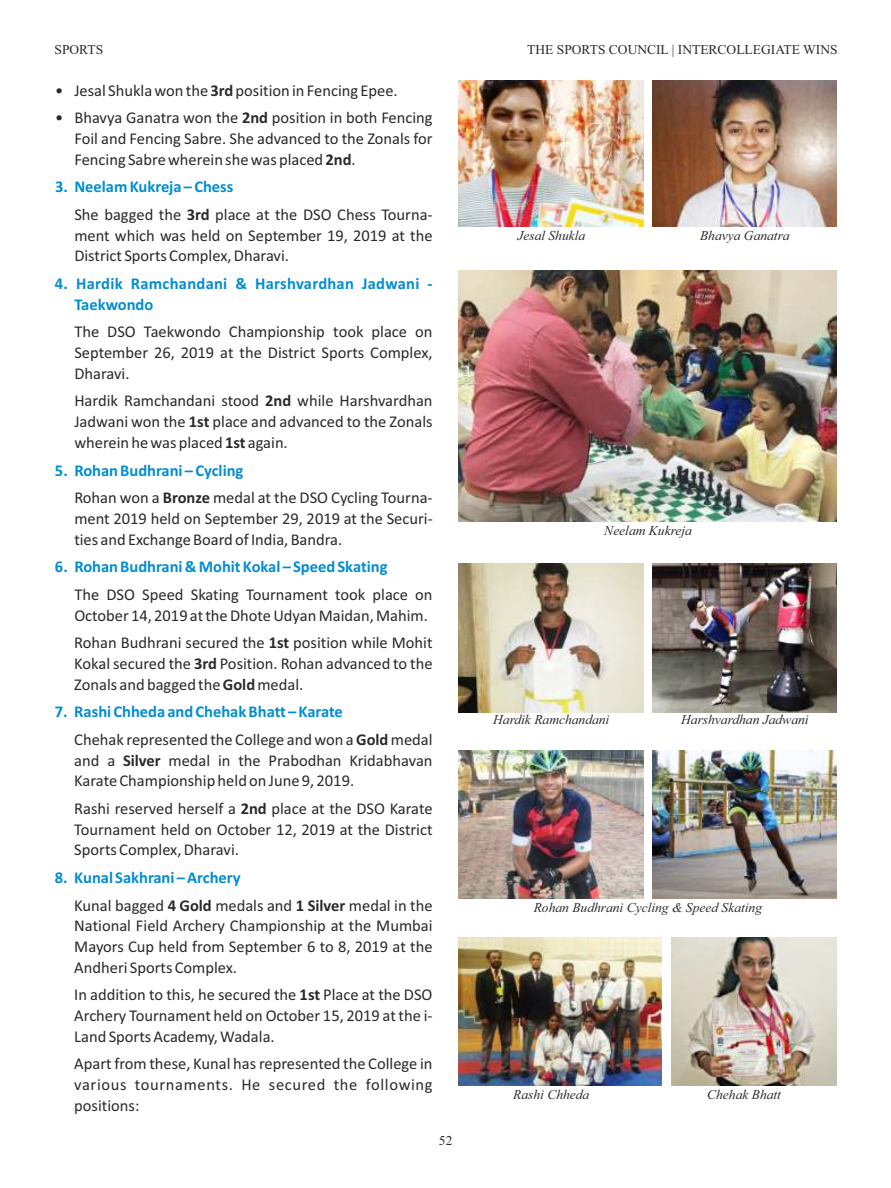
<style>
.page{position:relative;width:891px;height:1188px;background:#fff}
.page>*{position:absolute;margin:0;border:0;box-sizing:border-box;transform-origin:0 0}
.t1{font:16.5px/20.7px "Calibri";color:#2b2a29;text-align:justify}
.t2{font:700 16.5px/20.7px "Calibri";letter-spacing:.02em;color:#008dd2}
.t3{font:700 16.5px "Calibri";color:#008dd2}
.t4{font:italic 13.5px "Times New Roman";color:#2b2a29}
.t5{font:13.5px "Times New Roman";color:#2b2a29}
.s1{font-weight:700}
.s2{font-weight:700;color:#008dd2}
</style>
<div class="page">
<img style="left:459px;top:81px;width:184px;height:146px">
<img style="left:652px;top:81px;width:185px;height:146px">
<img style="left:459px;top:564px;width:184px;height:148px">
<img style="left:652px;top:564px;width:185px;height:148px">
<img style="left:459px;top:750px;width:184px;height:149px">
<img style="left:652px;top:750px;width:185px;height:149px">
<img style="left:459px;top:937px;width:202px;height:148px">
<img style="left:672px;top:937px;width:165px;height:148px">
<img style="left:459px;top:270px;width:378px;height:251px">
<p class="t5" style="left:55px;top:44px;width:50px">SPORTS</p>
<p class="t1" style="left:55px;top:81px;width:344px">• Jesal Shukla won the <span class="s1">3rd</span> position in Fencing Epee.</p>
<p class="t1" style="left:74px;top:109px;width:360px;text-indent:-19px">• Bhavya Ganatra won the <span class="s1">2nd</span> position in both Fencing Foil and Fencing Sabre. She advanced to the Zonals for Fencing Sabre wherein she was placed <span class="s1">2nd</span>.</p>
<p class="t1" style="left:74px;top:174px;width:360px;line-height:27.6px;text-indent:-19px"><span class="s2">3. Neelam Kukreja – Chess<br></span>She bagged the <span class="s1">3rd</span> place at the DSO Chess Tourna-</p>
<p class="t1" style="left:74px;top:226px;width:360px">ment which was held on September 19, 2019 at the<br>District Sports Complex, Dharavi.</p>
<p class="t2" style="left:74px;top:275px;width:360px;text-indent:-19px">4. Hardik Ramchandani &amp; Harshvardhan Jadwani -<br>Taekwondo</p>
<p class="t1" style="left:74px;top:323px;width:360px">The DSO Taekwondo Championship took place on September 26, 2019 at the District Sports Complex, Dharavi.</p>
<p class="t1" style="left:74px;top:392px;width:360px">Hardik Ramchandani stood <span class="s1">2nd</span> while Harshvardhan Jadwani won the <span class="s1">1st</span> place and advanced to the Zonals wherein he was placed <span class="s1">1st</span> again.</p>
<p class="t1" style="left:74px;top:458px;width:360px;line-height:27.6px;text-indent:-19px"><span class="s2">5. Rohan Budhrani – Cycling<br></span>Rohan won a <span class="s1">Bronze</span> medal at the DSO Cycling Tourna-</p>
<p class="t1" style="left:74px;top:509px;width:360px">ment 2019 held on September 29, 2019 at the Securi&shy;ties and Exchange Board of India, Bandra.</p>
<p class="t3" style="left:55px;top:560px;width:334px">6. Rohan Budhrani &amp; Mohit Kokal – Speed Skating</p>
<p class="t1" style="left:74px;top:585px;width:360px">The DSO Speed Skating Tournament took place on<br>October 14, 2019 at the Dhote Udyan Maidan, Mahim.</p>
<p class="t1" style="left:74px;top:634px;width:360px">Rohan Budhrani secured the <span class="s1">1st</span> position while Mohit Kokal secured the <span class="s1">3rd</span> Position. Rohan advanced to the Zonals and bagged the <span class="s1">Gold</span> medal.</p>
<p class="t1" style="left:74px;top:699px;width:360px;line-height:27.6px;text-indent:-19px"><span class="s2">7. Rashi Chheda and Chehak Bhatt – Karate<br></span>Chehak represented the College and won a <span class="s1">Gold</span> medal</p>
<p class="t1" style="left:74px;top:751px;width:360px">and a <span class="s1">Silver</span> medal in the Prabodhan Kridabhavan<br>Karate Championship held on June 9, 2019.</p>
<p class="t1" style="left:74px;top:799px;width:360px">Rashi reserved herself a <span class="s1">2nd</span> place at the DSO Karate Tournament held on October 12, 2019 at the District Sports Complex, Dharavi.</p>
<p class="t1" style="left:74px;top:865px;width:360px;line-height:27.6px;text-indent:-19px"><span class="s2">8. Kunal Sakhrani – Archery<br></span>Kunal bagged <span class="s1">4 Gold</span> medals and <span class="s1">1 Silver</span> medal in the</p>
<p class="t1" style="left:74px;top:917px;width:360px">National Field Archery Championship at the Mumbai Mayors Cup held from September 6 to 8, 2019 at the Andheri Sports Complex.</p>
<p class="t1" style="left:74px;top:986px;width:360px">In addition to this, he secured the <span class="s1">1st</span> Place at the DSO Archery Tournament held on October 15, 2019 at the i-Land Sports Academy, Wadala.</p>
<p class="t1" style="left:74px;top:1055px;width:360px">Apart from these, Kunal has represented the College in various tournaments. He secured the following positions:</p>
<p class="t5" style="left:439px;top:1135px;width:15px">52</p>
<p class="t5" style="left:527px;top:45px;width:312px">THE SPORTS COUNCIL | INTERCOLLEGIATE WINS</p>
<p class="t4" style="left:517px;top:231px;width:69px">Jesal Shukla</p>
<p class="t4" style="left:700px;top:231px;width:91px">Bhavya Ganatra</p>
<p class="t4" style="left:604px;top:526px;width:89px">Neelam Kukreja</p>
<p class="t4" style="left:493px;top:715px;width:118px">Hardik Ramchandani</p>
<p class="t4" style="left:681px;top:715px;width:129px">Harshvardhan Jadwani</p>
<p class="t4" style="left:534px;top:903px;width:230px">Rohan Budhrani Cycling &amp; Speed Skating</p>
<p class="t4" style="left:513px;top:1090px;width:78px">Rashi Chheda</p>
<p class="t4" style="left:707px;top:1090px;width:75px">Chehak Bhatt</p>
</div>
